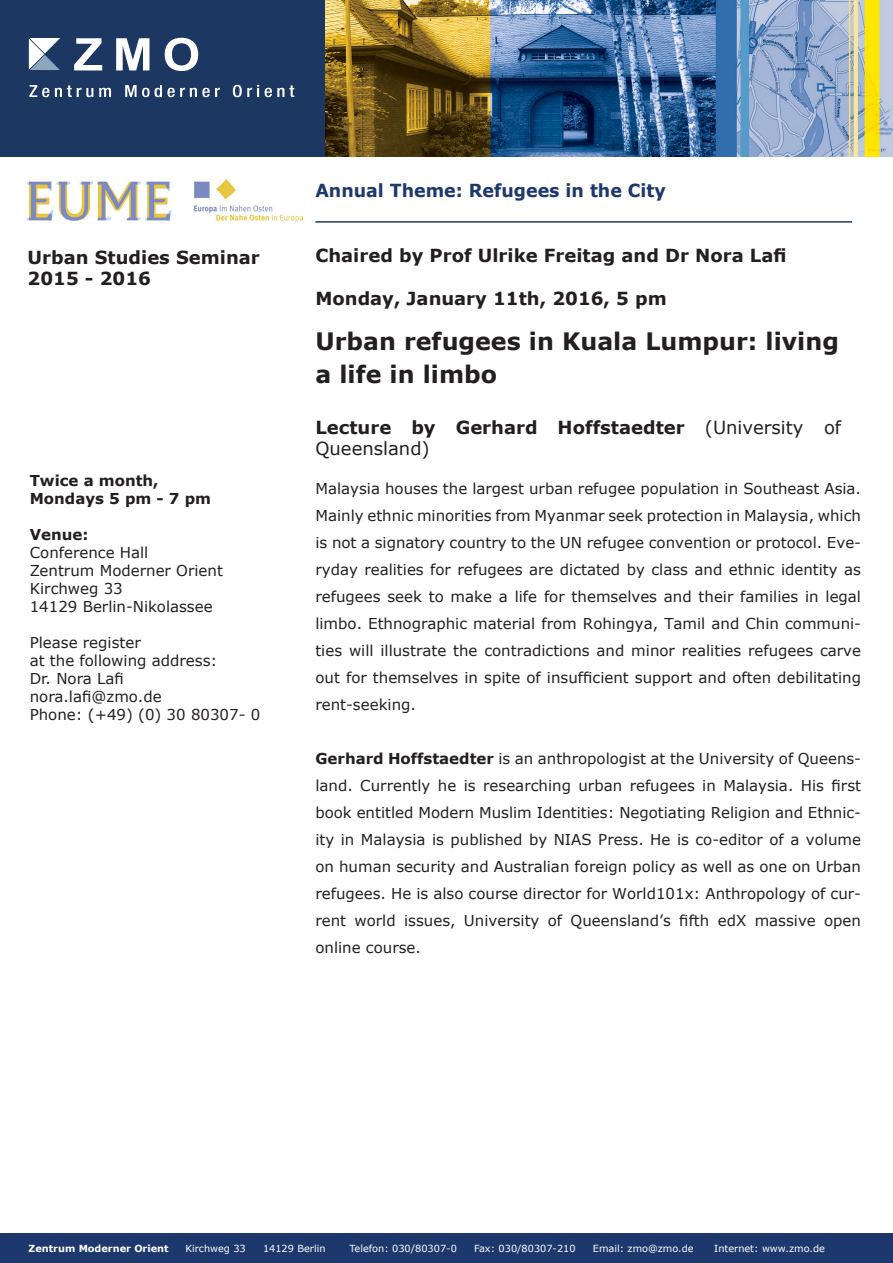
<style>
.page{position:relative;width:893px;height:1263px;background:#fff}
.page>*{position:absolute;margin:0;border:0;box-sizing:border-box;transform-origin:0 0}
.Überschrift1{font:700 24px/33px "Verdana";color:#231f20}
.Unterüber2{font:700 18px/21px "Verdana";color:#231f20}
.Überschrift1-2{font:700 18px "Verdana";color:#231f20}
.Überschrift1-3{font:700 18px "Verdana";color:#1d386d}
.t1{font:15px/27px "Verdana";color:#231f20;text-align:justify}
.t2{font:700 15px "Verdana";color:#231f20}
.t3{font:9.75px "Verdana";color:#fff}
.t4{font:700 9.75px "Verdana";color:#fff}
.s1{font-weight:400}
.s2{font-weight:700}
</style>
<div class="page">
<div style="left:0;top:1233px;width:893px;height:30px;background:#1d386d"></div>
<img style="left:325px;top:0;width:568px;height:156px">
<div style="left:0;top:0;width:325px;height:156px;background:#1c3862"></div>
<svg style="left:74px;top:38px;width:28px;height:33px"></svg>
<svg style="left:116px;top:38px;width:33px;height:33px"></svg>
<svg style="left:164px;top:38px;width:34px;height:33px"></svg>
<svg style="left:99px;top:87px;width:12px;height:10px"></svg>
<svg style="left:29px;top:85px;width:64px;height:13px"></svg>
<svg style="left:232px;top:85px;width:62px;height:13px"></svg>
<svg style="left:29px;top:38px;width:31px;height:32px"></svg>
<svg style="left:125px;top:85px;width:95px;height:13px"></svg>
<img style="left:28px;top:180px;width:274px;height:41px">
<hr style="left:315px;top:221px;width:537px;height:2px;background:#1d386d">
<p class="Überschrift1-2" style="left:28px;top:244px;width:234px">Urban Studies Seminar</p>
<p class="Überschrift1-2" style="left:28px;top:266px;width:125px">2015 - 2016</p>
<p class="t2" style="left:30px;top:469px;width:130px">Twice a month,</p>
<p class="t2" style="left:30px;top:487px;width:183px">Mondays 5 pm - 7 pm</p>
<p class="t2" style="left:30px;top:523px;width:60px">Venue:</p>
<p class="t1" style="left:30px;top:538px;width:120px">Conference Hall</p>
<p class="t1" style="left:30px;top:556px;width:195px">Zentrum Moderner Orient</p>
<p class="t1" style="left:30px;top:574px;width:95px">Kirchweg 33</p>
<p class="t1" style="left:30px;top:592px;width:184px">14129 Berlin-Nikolassee</p>
<p class="t1" style="left:30px;top:633px;width:189px;line-height:18px">Please register<br>at the following address:</p>
<p class="t1" style="left:30px;top:664px;width:96px">Dr. Nora Lafi</p>
<p class="t1" style="left:30px;top:682px;width:133px">nora.lafi@zmo.de</p>
<p class="t1" style="left:30px;top:700px;width:232px">Phone: (+49) (0) 30 80307- 0</p>
<p class="Überschrift1-3" style="left:315px;top:177px;width:352px">Annual Theme: Refugees in the City</p>
<p class="Überschrift1-2" style="left:315px;top:242px;width:473px">Chaired by Prof Ulrike Freitag and Dr Nora Lafi</p>
<p class="Unterüber2" style="left:315px;top:287px;width:353px">Monday, January 11th, 2016, 5 pm</p>
<p class="Überschrift1" style="left:315px;top:324px;width:525px">Urban refugees in Kuala Lumpur: living a life in limbo</p>
<p class="Unterüber2" style="left:315px;top:416px;width:527px">Lecture by Gerhard Hoffstaedter <span class="s1">(University of<br>Queensland)</span></p>
<p class="t1" style="left:315px;top:475px;width:547px">Malaysia houses the largest urban refugee population in Southeast Asia.<br>Mainly ethnic minorities from Myanmar seek protection in Malaysia, which is not a signatory country to the UN refugee convention or protocol. Eve&shy;ryday realities for refugees are dictated by class and ethnic identity as refugees seek to make a life for themselves and their families in legal limbo. Ethnographic material from Rohingya, Tamil and Chin communi&shy;ties will illustrate the contradictions and minor realities refugees carve out for themselves in spite of insufficient support and often debilitating rent-seeking.</p>
<p class="t1" style="left:315px;top:745px;width:547px"><span class="s2">Gerhard Hoffstaedter</span> is an anthropologist at the University of Queens&shy;land. Currently he is researching urban refugees in Malaysia. His first book entitled Modern Muslim Identities: Negotiating Religion and Ethnic&shy;ity in Malaysia is published by NIAS Press. He is co-editor of a volume on human security and Australian foreign policy as well as one on Urban refugees. He is also course director for World101x: Anthropology of cur&shy;rent world issues, University of Queensland’s fifth edX massive open online course.</p>
<p class="t4" style="left:29px;top:1241px;width:142px">Zentrum Moderner Orient</p>
<p class="t3" style="left:185px;top:1241px;width:62px">Kirchweg 33</p>
<p class="t3" style="left:263px;top:1241px;width:64px">14129 Berlin</p>
<p class="t3" style="left:350px;top:1241px;width:109px">Telefon: 030/80307-0</p>
<p class="t3" style="left:474px;top:1241px;width:103px">Fax: 030/80307-210</p>
<p class="t3" style="left:593px;top:1241px;width:102px">Email: zmo@zmo.de</p>
<p class="t3" style="left:714px;top:1241px;width:112px">Internet: www.zmo.de</p>
</div>
